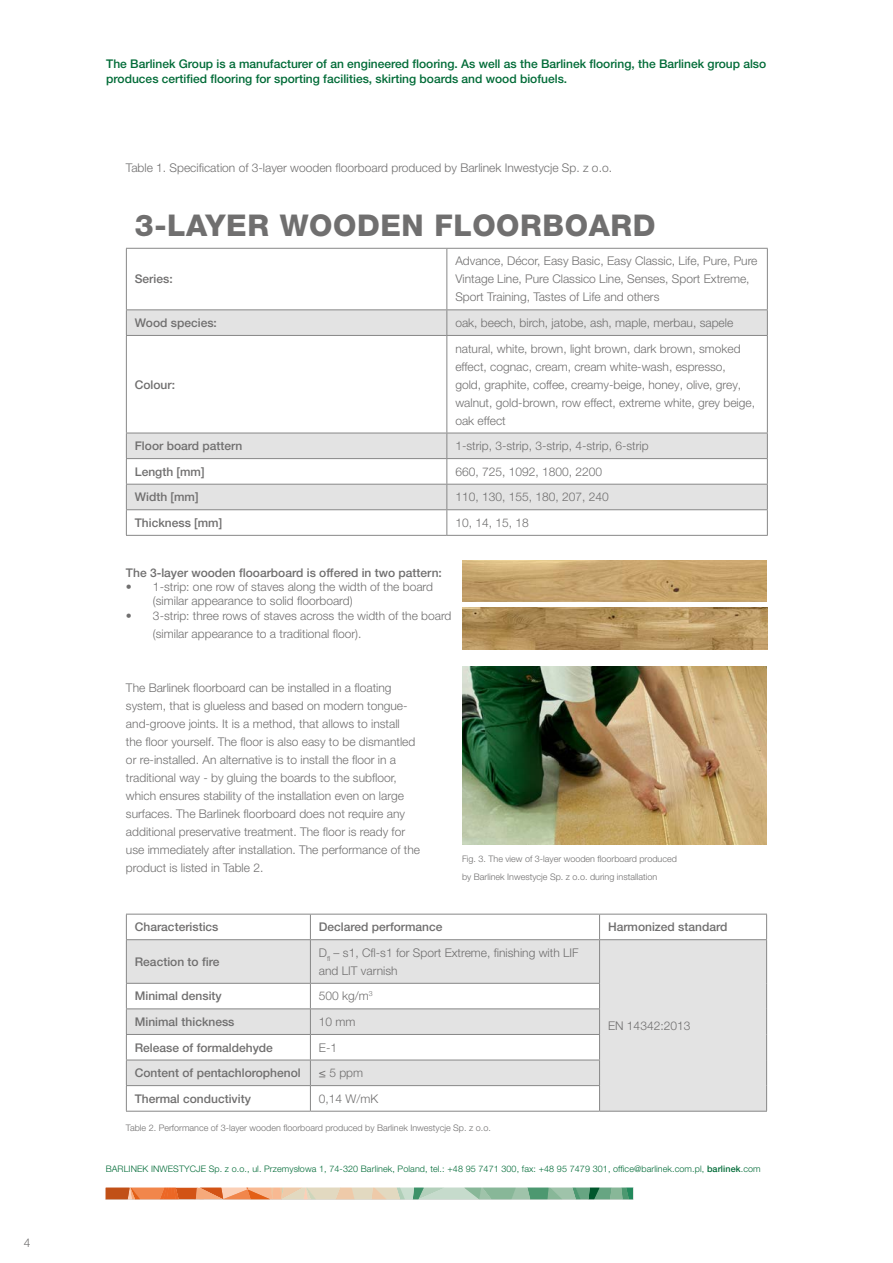
<style>
.page{position:relative;width:893px;height:1263px;background:#fff}
.page>*{position:absolute;margin:0;border:0;box-sizing:border-box;transform-origin:0 0}
.t1{font:800 30px "Helvetica Neue LT Pro";letter-spacing:.02em;color:#706f6f}
.t2{font:300 12px/18px "Helvetica Neue LT Pro";color:#706f6f}
.t3{font:500 12px "Helvetica Neue LT Pro";color:#706f6f}
.t4{font:500 12px/14.4px "Helvetica Neue LT Pro";color:#006b37}
.t5{font:300 9px/18px "Helvetica Neue LT Pro";color:#706f6f}
.t6{font:300 9px "Helvetica Neue LT Pro";letter-spacing:.01em;color:#006b37}
.s1{font-weight:500}
</style>
<div class="page">
<svg style="left:127px;top:310px;width:640px;height:199px"></svg>
<hr style="left:126px;top:248px;width:321px;height:1px;background:#878787">
<hr style="left:126px;top:249px;width:1px;height:60px;background:#878787">
<hr style="left:447px;top:248px;width:321px;height:1px;background:#878787">
<hr style="left:446px;top:249px;width:1px;height:60px;background:#878787">
<hr style="left:767px;top:249px;width:1px;height:60px;background:#878787">
<hr style="left:126px;top:309px;width:321px;height:1px;background:#878787">
<svg style="left:126px;top:310px;width:1px;height:25px"></svg>
<hr style="left:447px;top:309px;width:321px;height:1px;background:#878787">
<svg style="left:446px;top:310px;width:1px;height:25px"></svg>
<svg style="left:767px;top:310px;width:1px;height:25px"></svg>
<hr style="left:126px;top:335px;width:321px;height:1px;background:#878787">
<hr style="left:126px;top:336px;width:1px;height:97px;background:#878787">
<hr style="left:447px;top:335px;width:321px;height:1px;background:#878787">
<hr style="left:446px;top:336px;width:1px;height:97px;background:#878787">
<hr style="left:767px;top:336px;width:1px;height:97px;background:#878787">
<hr style="left:126px;top:433px;width:321px;height:1px;background:#878787">
<hr style="left:447px;top:433px;width:321px;height:1px;background:#878787">
<hr style="left:126px;top:458px;width:321px;height:1px;background:#878787">
<hr style="left:447px;top:458px;width:321px;height:1px;background:#878787">
<hr style="left:126px;top:484px;width:321px;height:1px;background:#878787">
<hr style="left:447px;top:484px;width:321px;height:1px;background:#878787">
<hr style="left:126px;top:509px;width:321px;height:1px;background:#878787">
<svg style="left:126px;top:433px;width:1px;height:102px"></svg>
<hr style="left:447px;top:509px;width:321px;height:1px;background:#878787">
<svg style="left:446px;top:433px;width:1px;height:102px"></svg>
<svg style="left:767px;top:433px;width:1px;height:102px"></svg>
<hr style="left:126px;top:535px;width:321px;height:1px;background:#878787">
<hr style="left:447px;top:535px;width:321px;height:1px;background:#878787">
<svg style="left:127px;top:940px;width:639px;height:171px;fill:#e3e3e3"></svg>
<hr style="left:126px;top:914px;width:184px;height:1px;background:#878787">
<svg style="left:126px;top:914px;width:1px;height:25px"></svg>
<hr style="left:310px;top:914px;width:290px;height:1px;background:#878787">
<svg style="left:310px;top:914px;width:1px;height:25px"></svg>
<hr style="left:600px;top:914px;width:167px;height:1px;background:#878787">
<svg style="left:599px;top:914px;width:1px;height:25px"></svg>
<svg style="left:766px;top:914px;width:1px;height:25px"></svg>
<hr style="left:126px;top:939px;width:184px;height:1px;background:#878787">
<hr style="left:126px;top:940px;width:1px;height:43px;background:#878787">
<hr style="left:310px;top:939px;width:290px;height:1px;background:#878787">
<hr style="left:310px;top:940px;width:1px;height:43px;background:#878787">
<hr style="left:600px;top:939px;width:167px;height:1px;background:#878787">
<hr style="left:599px;top:940px;width:1px;height:43px;background:#878787">
<hr style="left:766px;top:940px;width:1px;height:43px;background:#878787">
<hr style="left:126px;top:983px;width:184px;height:1px;background:#878787">
<hr style="left:310px;top:983px;width:290px;height:1px;background:#878787">
<hr style="left:126px;top:1008px;width:184px;height:1px;background:#878787">
<hr style="left:310px;top:1008px;width:290px;height:1px;background:#878787">
<hr style="left:126px;top:1034px;width:184px;height:1px;background:#878787">
<hr style="left:310px;top:1034px;width:290px;height:1px;background:#878787">
<hr style="left:126px;top:1060px;width:184px;height:1px;background:#878787">
<hr style="left:310px;top:1060px;width:290px;height:1px;background:#878787">
<hr style="left:126px;top:1085px;width:184px;height:1px;background:#878787">
<svg style="left:126px;top:984px;width:1px;height:127px"></svg>
<hr style="left:310px;top:1085px;width:290px;height:1px;background:#878787">
<svg style="left:310px;top:984px;width:1px;height:127px"></svg>
<svg style="left:599px;top:984px;width:1px;height:127px"></svg>
<svg style="left:766px;top:983px;width:1px;height:128px"></svg>
<hr style="left:126px;top:1111px;width:184px;height:1px;background:#878787">
<hr style="left:310px;top:1111px;width:290px;height:1px;background:#878787">
<hr style="left:600px;top:1111px;width:167px;height:1px;background:#878787">
<img style="left:463px;top:667px;width:303px;height:177px">
<img style="left:463px;top:560px;width:303px;height:41px">
<img style="left:463px;top:608px;width:304px;height:41px">
<svg style="left:106px;top:1188px;width:527px;height:11px;background:#bcac88"></svg>
<p class="t2" style="left:24px;top:1233px;width:8px">4</p>
<p class="t4" style="left:106px;top:56px;width:661px">The Barlinek Group is a manufacturer of an engineered flooring. As well as the Barlinek flooring, the Barlinek group also produces certified flooring for sporting facilities, skirting boards and wood biofuels.</p>
<p class="t2" style="left:126px;top:158px;width:487px">Table 1. Specification of 3-layer wooden floorboard produced by Barlinek Inwestycje Sp. z o.o.</p>
<h1 class="t1" style="left:135px;top:207px;width:522px">3-LAYER WOODEN FLOORBOARD</h1>
<p class="t3" style="left:135px;top:272px;width:39px">Series:</p>
<p class="t2" style="left:455px;top:252px;width:304px">Advance, Décor, Easy Basic, Easy Classic, Life, Pure, Pure<br>Vintage Line, Pure Classico Line, Senses, Sport Extreme,<br>Sport Training, Tastes of Life and others</p>
<p class="t3" style="left:135px;top:315px;width:84px">Wood species:</p>
<p class="t2" style="left:455px;top:313px;width:279px">oak, beech, birch, jatobe, ash, maple, merbau, sapele</p>
<p class="t3" style="left:135px;top:377px;width:42px">Colour:</p>
<p class="t2" style="left:455px;top:339px;width:301px">natural, white, brown, light brown, dark brown, smoked effect, cognac, cream, cream white-wash, espresso,<br>gold, graphite, coffee, creamy-beige, honey, olive, grey, walnut, gold-brown, row effect, extreme white, grey beige, oak effect</p>
<p class="t3" style="left:135px;top:439px;width:109px">Floor board pattern</p>
<p class="t2" style="left:455px;top:437px;width:195px">1-strip, 3-strip, 3-strip, 4-strip, 6-strip</p>
<p class="t3" style="left:135px;top:464px;width:71px">Length [mm]</p>
<p class="t2" style="left:455px;top:462px;width:148px">660, 725, 1092, 1800, 2200</p>
<p class="t3" style="left:135px;top:490px;width:65px">Width [mm]</p>
<p class="t2" style="left:455px;top:488px;width:155px">110, 130, 155, 180, 207, 240</p>
<p class="t3" style="left:135px;top:515px;width:89px">Thickness [mm]</p>
<p class="t2" style="left:455px;top:513px;width:75px">10, 14, 15, 18</p>
<p class="t3" style="left:126px;top:565px;width:317px">The 3-layer wooden flooarboard is offered in two pattern:</p>
<p class="t2" style="left:153px;top:579px;width:282px;line-height:14.4px;text-indent:-27px">• 1-strip: one row of staves along the width of the board (similar appearance to solid floorboard)</p>
<p class="t2" style="left:153px;top:606px;width:300px;text-indent:-27px">• 3-strip: three rows of staves across the width of the board (similar appearance to a traditional floor).</p>
<p class="t2" style="left:126px;top:678px;width:296px">The Barlinek floorboard can be installed in a floating system, that is glueless and based on modern tongue&shy;and-groove joints. It is a method, that allows to install<br>the floor yourself. The floor is also easy to be dismantled or re-installed. An alternative is to install the floor in a traditional way - by gluing the boards to the subfloor, which ensures stability of the installation even on large surfaces. The Barlinek floorboard does not require any additional preservative treatment. The floor is ready for use immediately after installation. The performance of the product is listed in Table 2.</p>
<p class="t5" style="left:462px;top:849px;width:216px">Fig. 3. The view of 3-layer wooden floorboard produced by Barlinek Inwestycje Sp. z o.o. during installation</p>
<p class="t3" style="left:135px;top:920px;width:85px">Characteristics</p>
<p class="t3" style="left:319px;top:920px;width:125px">Declared performance</p>
<p class="t3" style="left:608px;top:920px;width:121px">Harmonized standard</p>
<p class="t3" style="left:135px;top:954px;width:86px">Reaction to fire</p>
<p class="t2" style="left:319px;top:943px;width:261px">D<sub>fl</sub> – s1, Cfl-s1 for Sport Extreme, finishing with LIF and LIT varnish</p>
<p class="t3" style="left:135px;top:989px;width:88px">Minimal density</p>
<p class="t2" style="left:319px;top:987px;width:55px">500 kg/m<sup>3</sup></p>
<p class="t3" style="left:135px;top:1014px;width:101px">Minimal thickness</p>
<p class="t2" style="left:319px;top:1012px;width:38px">10 mm</p>
<p class="t3" style="left:135px;top:1040px;width:140px">Release of formaldehyde</p>
<p class="t2" style="left:319px;top:1038px;width:20px">E-1</p>
<p class="t3" style="left:135px;top:1065px;width:167px">Content of pentachlorophenol</p>
<p class="t2" style="left:319px;top:1063px;width:46px">≤ 5 ppm</p>
<p class="t3" style="left:135px;top:1091px;width:118px">Thermal conductivity</p>
<p class="t2" style="left:319px;top:1089px;width:61px">0,14 W/mK</p>
<p class="t5" style="left:126px;top:1119px;width:366px">Table 2. Performance of 3-layer wooden floorboard produced by Barlinek Inwestycje Sp. z o.o.</p>
<p class="t2" style="left:608px;top:1016px;width:84px">EN 14342:2013</p>
<p class="t6" style="left:106px;top:1164px;width:656px">BARLINEK INWESTYCJE Sp. z o.o., ul. Przemysłowa 1, 74-320 Barlinek, Poland, tel.: +48 95 7471 300, fax: +48 95 7479 301, office@barlinek.com.pl, <span class="s1">barlinek</span>.com</p>
</div>
